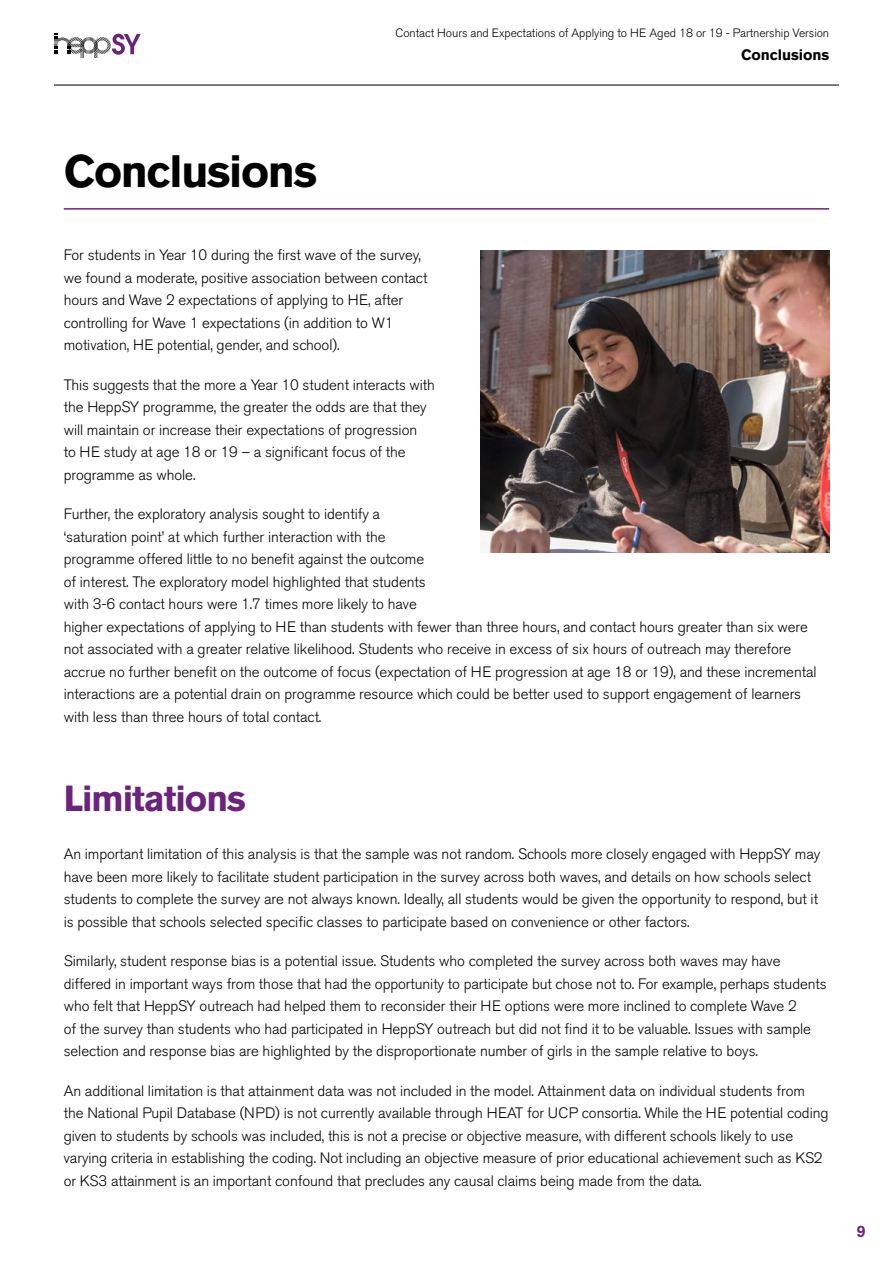
<style>
.page{position:relative;width:893px;height:1263px;background:#fff}
.page>*{position:absolute;margin:0;border:0;box-sizing:border-box;transform-origin:0 0}
.Heading_1{font:700 45px "Akzidenz Grotesk BE";letter-spacing:-.03em;color:#000}
.Heading_2x{font:700 36px "Akzidenz Grotesk BE";letter-spacing:-.03em;color:#6b237b}
.t1{font:500 16.5px "Akzidenz Grotesk BE";color:#6b237b}
.t2{font:300 15px/22.5px "Akzidenz Grotesk BE";letter-spacing:-.005em;color:#000}
.t3{font:700 15px "Akzidenz Grotesk BE";letter-spacing:-.005em;color:#000}
.t4{font:300 12px "Akzidenz Grotesk BE";letter-spacing:-.005em;color:#000}
</style>
<div class="page">
<hr style="left:54px;top:85px;width:785px;height:1px;background:#000">
<svg style="left:54px;top:33px;width:87px;height:25px"></svg>
<hr style="left:64px;top:208px;width:765px;height:2px;background:#6b237b">
<img style="left:480px;top:251px;width:349px;height:302px">
<p class="t4" style="left:395px;top:26px;width:435px">Contact Hours and Expectations of Applying to HE Aged 18 or 19 - Partnership Version</p>
<p class="t3" style="left:741px;top:46px;width:90px">Conclusions</p>
<p class="Heading_1" style="left:64px;top:145px;width:255px">Conclusions</p>
<p class="t2" style="left:64px;top:244px;width:365px">For students in Year 10 during the first wave of the survey, we found a moderate, positive association between contact hours and Wave 2 expectations of applying to HE, after controlling for Wave 1 expectations (in addition to W1 motivation, HE potential, gender, and school).</p>
<p class="t2" style="left:64px;top:374px;width:373px">This suggests that the more a Year 10 student interacts with the HeppSY programme, the greater the odds are that they will maintain or increase their expectations of progression<br>to HE study at age 18 or 19 – a significant focus of the programme as whole.</p>
<p class="t2" style="left:64px;top:503px;width:754px">Further, the exploratory analysis sought to identify a<br>‘saturation point’ at which further interaction with the<br>programme offered little to no benefit against the outcome<br>of interest. The exploratory model highlighted that students<br>with 3-6 contact hours were 1.7 times more likely to have<br>higher expectations of applying to HE than students with fewer than three hours, and contact hours greater than six were not associated with a greater relative likelihood. Students who receive in excess of six hours of outreach may therefore accrue no further benefit on the outcome of focus (expectation of HE progression at age 18 or 19), and these incremental interactions are a potential drain on programme resource which could be better used to support engagement of learners with less than three hours of total contact.</p>
<p class="Heading_2x" style="left:64px;top:778px;width:183px">Limitations</p>
<p class="t2" style="left:64px;top:843px;width:758px">An important limitation of this analysis is that the sample was not random. Schools more closely engaged with HeppSY may have been more likely to facilitate student participation in the survey across both waves, and details on how schools select students to complete the survey are not always known. Ideally, all students would be given the opportunity to respond, but it is possible that schools selected specific classes to participate based on convenience or other factors.</p>
<p class="t2" style="left:64px;top:950px;width:764px">Similarly, student response bias is a potential issue. Students who completed the survey across both waves may have differed in important ways from those that had the opportunity to participate but chose not to. For example, perhaps students who felt that HeppSY outreach had helped them to reconsider their HE options were more inclined to complete Wave 2<br>of the survey than students who had participated in HeppSY outreach but did not find it to be valuable. Issues with sample selection and response bias are highlighted by the disproportionate number of girls in the sample relative to boys.</p>
<p class="t2" style="left:64px;top:1079px;width:766px">An additional limitation is that attainment data was not included in the model. Attainment data on individual students from the National Pupil Database (NPD) is not currently available through HEAT for UCP consortia. While the HE potential coding given to students by schools was included, this is not a precise or objective measure, with different schools likely to use varying criteria in establishing the coding. Not including an objective measure of prior educational achievement such as KS2 or KS3 attainment is an important confound that precludes any causal claims being made from the data.</p>
<p class="t1" style="left:856px;top:1221px;width:11px">9</p>
</div>
